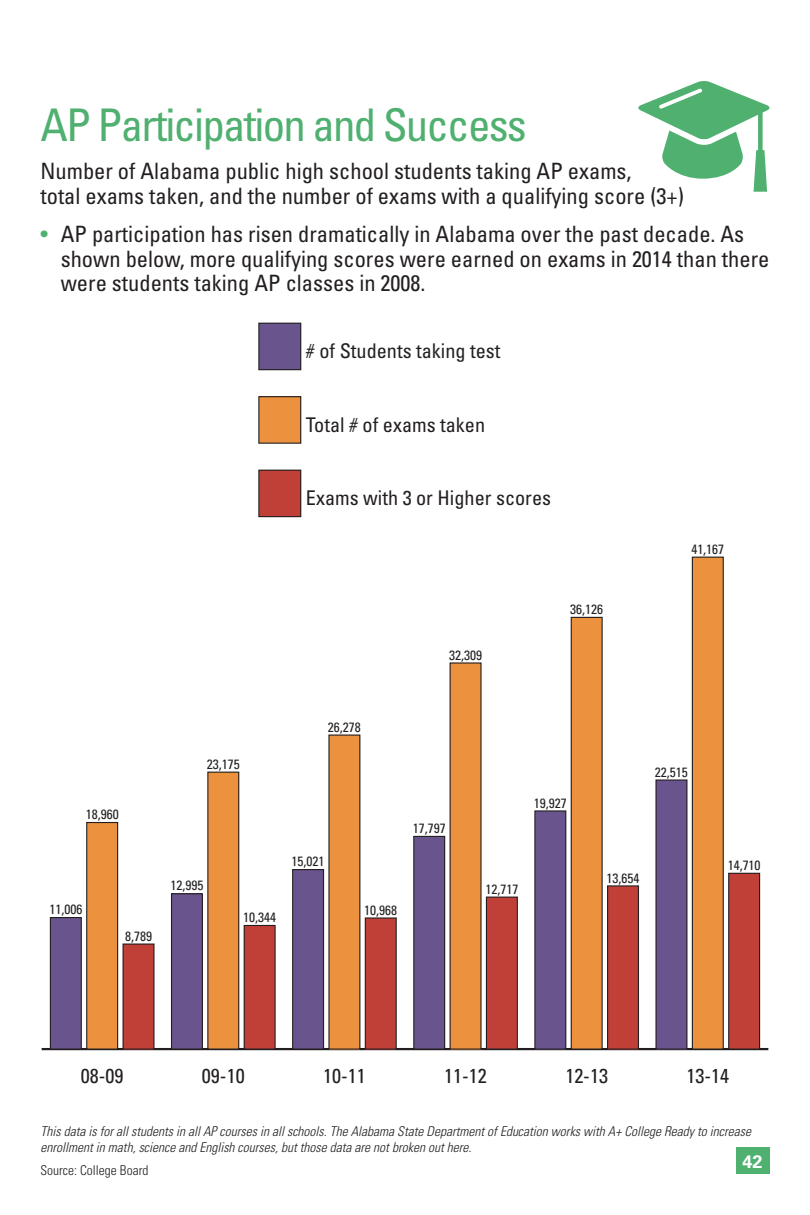
<style>
.page{position:relative;width:810px;height:1215px;background:#fff}
.page>*{position:absolute;margin:0;border:0;box-sizing:border-box;transform-origin:0 0}
._1_Head__green{font:condensed 45px "Univers LT Std";letter-spacing:-.04em;color:#50b070}
._1_Text_Univers_57_C{font:condensed 22.5px/24.8px "Univers LT Std";color:#231f20}
.t1{font:condensed 20.25px "Univers LT Std";color:#231f20}
.t2{font:700 18px "Univers LT Std";color:#fff}
._2_Notes_Univers_47{font:italic 300 condensed 13.5px/15.8px "Univers LT Std";color:#231f20}
.t3{font:condensed 13.5px "Univers LT Std";color:#231f20}
._3_Source_Univers_47{font:300 condensed 13.5px "Univers LT Std";color:#231f20}
.s1{color:#50b070}
</style>
<div class="page">
<div style="left:736px;top:1148px;width:34px;height:26px;background:#50b070"></div>
<svg style="left:638px;top:81px;width:132px;height:111px"></svg>
<div style="left:259px;top:470px;width:42px;height:47px;background:#c03f37"></div>
<div style="left:258px;top:470px;width:43px;height:47px;border:1px solid #231f20"></div>
<div style="left:259px;top:397px;width:42px;height:46px;background:#ec913d"></div>
<div style="left:258px;top:396px;width:43px;height:48px;border:1px solid #231f20"></div>
<div style="left:259px;top:323px;width:42px;height:47px;background:#69548d"></div>
<div style="left:258px;top:323px;width:43px;height:47px;border:1px solid #231f20"></div>
<hr style="left:42px;top:1048px;width:726px;height:2px;background:#231f20">
<div style="left:50px;top:918px;width:31px;height:131px;background:#69548d"></div>
<div style="left:50px;top:917px;width:32px;height:133px;border:1px solid #231f20"></div>
<div style="left:172px;top:894px;width:30px;height:155px;background:#69548d"></div>
<div style="left:171px;top:893px;width:32px;height:157px;border:1px solid #231f20"></div>
<div style="left:293px;top:870px;width:31px;height:179px;background:#69548d"></div>
<div style="left:292px;top:869px;width:32px;height:181px;border:1px solid #231f20"></div>
<div style="left:414px;top:836px;width:31px;height:213px;background:#69548d"></div>
<div style="left:413px;top:836px;width:32px;height:214px;border:1px solid #231f20"></div>
<div style="left:535px;top:811px;width:31px;height:238px;background:#69548d"></div>
<div style="left:534px;top:810px;width:32px;height:240px;border:1px solid #231f20"></div>
<div style="left:656px;top:780px;width:31px;height:269px;background:#69548d"></div>
<div style="left:655px;top:779px;width:32px;height:271px;border:1px solid #231f20"></div>
<div style="left:87px;top:823px;width:31px;height:226px;background:#ec913d"></div>
<div style="left:86px;top:822px;width:32px;height:228px;border:1px solid #231f20"></div>
<div style="left:208px;top:772px;width:31px;height:277px;background:#ec913d"></div>
<div style="left:207px;top:772px;width:32px;height:278px;border:1px solid #231f20"></div>
<div style="left:329px;top:735px;width:31px;height:314px;background:#ec913d"></div>
<div style="left:450px;top:663px;width:31px;height:386px;background:#ec913d"></div>
<div style="left:571px;top:617px;width:31px;height:432px;background:#ec913d"></div>
<div style="left:571px;top:617px;width:32px;height:433px;border:1px solid #231f20"></div>
<div style="left:692px;top:557px;width:31px;height:492px;background:#ec913d"></div>
<div style="left:692px;top:557px;width:32px;height:493px;border:1px solid #231f20"></div>
<div style="left:123px;top:944px;width:31px;height:105px;background:#c03f37"></div>
<div style="left:123px;top:944px;width:32px;height:106px;border:1px solid #231f20"></div>
<div style="left:244px;top:925px;width:31px;height:124px;background:#c03f37"></div>
<div style="left:244px;top:925px;width:32px;height:125px;border:1px solid #231f20"></div>
<div style="left:365px;top:918px;width:31px;height:131px;background:#c03f37"></div>
<div style="left:365px;top:917px;width:32px;height:133px;border:1px solid #231f20"></div>
<div style="left:486px;top:897px;width:31px;height:152px;background:#c03f37"></div>
<div style="left:486px;top:897px;width:32px;height:153px;border:1px solid #231f20"></div>
<div style="left:608px;top:886px;width:30px;height:163px;background:#c03f37"></div>
<div style="left:607px;top:885px;width:32px;height:165px;border:1px solid #231f20"></div>
<div style="left:729px;top:873px;width:31px;height:176px;background:#c03f37"></div>
<div style="left:728px;top:873px;width:32px;height:177px;border:1px solid #231f20"></div>
<p class="_1_Head__green" style="left:40px;top:96px;width:488px">AP Participation and Success</p>
<p class="_1_Text_Univers_57_C" style="left:40px;top:158px;width:645px">Number of Alabama public high school students taking AP exams,<br>total exams taken, and the number of exams with a qualifying score (3+)</p>
<p class="_1_Text_Univers_57_C" style="left:61px;top:221px;width:710px;text-indent:-20px"><span class="s1">•</span> AP participation has risen dramatically in Alabama over the past decade. As shown below, more qualifying scores were earned on exams in 2014 than there were students taking AP classes in 2008.</p>
<p class="t1" style="left:306px;top:338px;width:196px"># of Students taking test</p>
<p class="t1" style="left:306px;top:412px;width:181px">Total # of exams taken</p>
<p class="t1" style="left:306px;top:485px;width:247px">Exams with 3 or Higher scores</p>
<p class="t3" style="left:449px;top:646px;width:34px">32,309</p>
<p class="t3" style="left:570px;top:601px;width:34px">36,126</p>
<p class="t3" style="left:691px;top:540px;width:34px">41,167</p>
<p class="t3" style="left:86px;top:806px;width:34px">18,960</p>
<p class="t3" style="left:49px;top:901px;width:34px">11,006</p>
<p class="t3" style="left:125px;top:927px;width:28px">8,789</p>
<p class="t3" style="left:207px;top:755px;width:34px">23,175</p>
<p class="t3" style="left:328px;top:718px;width:34px">26,278</p>
<p class="t3" style="left:170px;top:877px;width:34px">12,995</p>
<p class="t3" style="left:292px;top:853px;width:34px">15,021</p>
<p class="t3" style="left:243px;top:909px;width:34px">10,344</p>
<p class="t3" style="left:413px;top:820px;width:34px">17,797</p>
<p class="t3" style="left:364px;top:901px;width:34px">10,968</p>
<p class="t3" style="left:534px;top:794px;width:34px">19,927</p>
<p class="t3" style="left:485px;top:880px;width:34px">12,717</p>
<p class="t3" style="left:655px;top:763px;width:34px">22,515</p>
<p class="t3" style="left:607px;top:869px;width:34px">13,654</p>
<p class="t3" style="left:728px;top:857px;width:34px">14,710</p>
<p class="t1" style="left:81px;top:1063px;width:44px">08-09</p>
<p class="t1" style="left:202px;top:1063px;width:44px">09-10</p>
<p class="t1" style="left:323px;top:1063px;width:44px">10-11</p>
<p class="t1" style="left:444px;top:1063px;width:44px">11-12</p>
<p class="t1" style="left:565px;top:1063px;width:44px">12-13</p>
<p class="t1" style="left:686px;top:1063px;width:44px">13-14</p>
<p class="_2_Notes_Univers_47" style="left:40px;top:1124px;width:712px">This data is for all students in all AP courses in all schools. The Alabama State Department of Education works with A+ College Ready to increase enrollment in math, science and English courses, but those data are not broken out here.</p>
<p class="_3_Source_Univers_47" style="left:40px;top:1162px;width:109px">Source: College Board</p>
<p class="t2" style="left:743px;top:1151px;width:22px">42</p>
</div>
